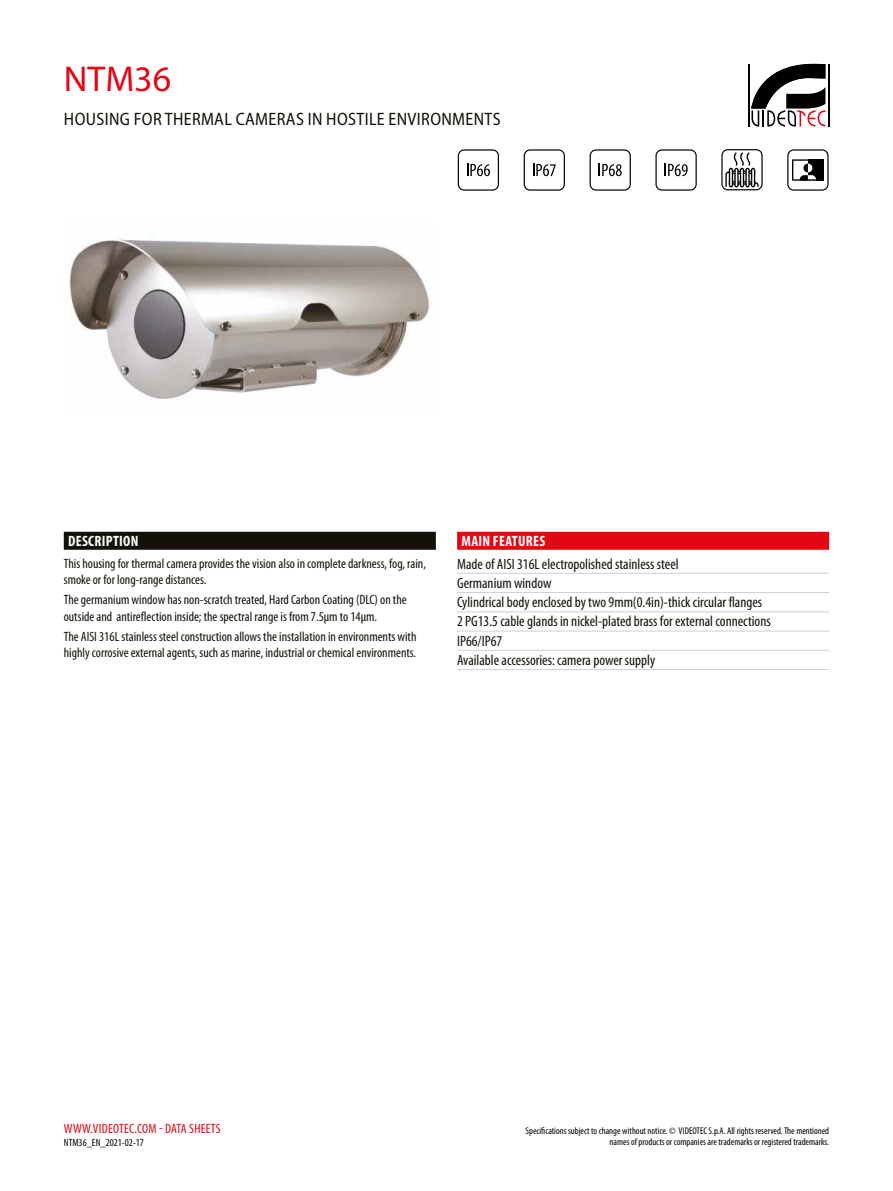
<style>
.page{position:relative;width:893px;height:1191px;background:#fff}
.page>*{position:absolute;margin:0;border:0;box-sizing:border-box;transform-origin:0 0}
.t1{font:36px "Myriad Pro";color:#e30613}
.t2{font:semi-condensed 18px "Myriad Pro";letter-spacing:.02em;color:#131108}
.t3{font:condensed 15px/19.2px "Myriad Pro";color:#131108}
.t4{font:700 condensed 15px "Myriad Pro";letter-spacing:.02em;color:#fdfdfd}
.t5{font:condensed 13.5px/16.2px "Myriad Pro";color:#131108}
.t6{font:condensed 13.5px "Myriad Pro";letter-spacing:.02em;color:#e30613}
.t7{font:condensed 10.5px "Myriad Pro";color:#000}
.t8{font:condensed 9.75px/11.7px "Myriad Pro";color:#000;text-align:right}
</style>
<div class="page">
<hr style="left:748px;top:64px;width:2px;height:62px;background:#000">
<hr style="left:828px;top:64px;width:1px;height:62px;background:#000">
<svg style="left:751px;top:64px;width:74px;height:63px"></svg>
<img style="left:69px;top:239px;width:361px;height:160px">
<svg style="left:458px;top:149px;width:41px;height:42px"></svg>
<svg style="left:524px;top:149px;width:41px;height:42px"></svg>
<svg style="left:590px;top:149px;width:41px;height:42px"></svg>
<svg style="left:655px;top:149px;width:42px;height:42px"></svg>
<svg style="left:721px;top:149px;width:42px;height:41px"></svg>
<svg style="left:787px;top:149px;width:41px;height:42px"></svg>
<div style="left:64px;top:532px;width:372px;height:18px;background:#131108"></div>
<div style="left:457px;top:532px;width:372px;height:18px;background:#e30613"></div>
<hr style="left:457px;top:573px;width:372px;height:1px;background:#d0d0d0">
<hr style="left:457px;top:592px;width:372px;height:1px;background:#d0d0d0">
<hr style="left:457px;top:611px;width:372px;height:1px;background:#d0d0d0">
<hr style="left:457px;top:630px;width:372px;height:1px;background:#d0d0d0">
<hr style="left:457px;top:650px;width:372px;height:1px;background:#d0d0d0">
<hr style="left:457px;top:669px;width:372px;height:1px;background:#d0d0d0">
<h1 class="t1" style="left:64px;top:59px;width:109px">NTM36</h1>
<h2 class="t2" style="left:64px;top:109px;width:438px">HOUSING FOR THERMAL CAMERAS IN HOSTILE ENVIRONMENTS</h2>
<p class="t4" style="left:68px;top:532px;width:72px">DESCRIPTION</p>
<p class="t5" style="left:64px;top:555px;width:364px">This housing for thermal camera provides the vision also in complete darkness, fog, rain, smoke or for long-range distances.</p>
<p class="t5" style="left:64px;top:592px;width:344px">The germanium window has non-scratch treated, Hard Carbon Coating (DLC) on the outside and antireflection inside; the spectral range is from 7.5μm to 14μm.</p>
<p class="t5" style="left:64px;top:629px;width:354px">The AISI 316L stainless steel construction allows the installation in environments with highly corrosive external agents, such as marine, industrial or chemical environments.</p>
<p class="t4" style="left:461px;top:532px;width:85px">MAIN FEATURES</p>
<p class="t3" style="left:457px;top:554px;width:315px">Made of AISI 316L electropolished stainless steel<br>Germanium window<br>Cylindrical body enclosed by two 9mm(0.4in)-thick circular flanges 2 PG13.5 cable glands in nickel-plated brass for external connections IP66/IP67<br>Available accessories: camera power supply</p>
<p class="t6" style="left:64px;top:1121px;width:158px">WWW.VIDEOTEC.COM - DATA SHEETS</p>
<p class="t7" style="left:64px;top:1136px;width:82px">NTM36_EN_2021-02-17</p>
<p class="t8" style="left:526px;top:1124px;width:305px">Specifications subject to change without notice. © VIDEOTEC S.p.A. All rights reserved. The mentioned names of products or companies are trademarks or registered trademarks.</p>
</div>
